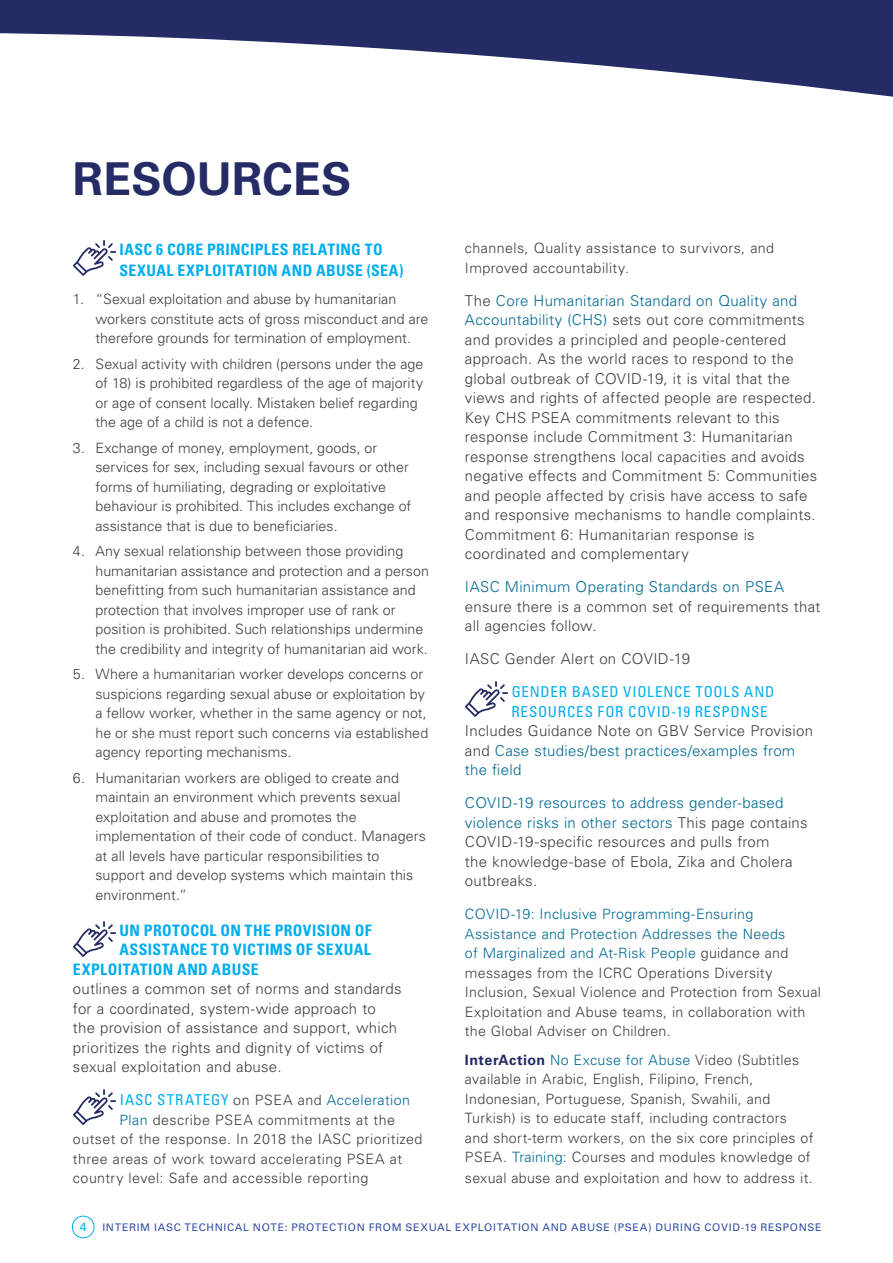
<style>
.page{position:relative;width:893px;height:1263px;background:#fff}
.page>*{position:absolute;margin:0;border:0;box-sizing:border-box;transform-origin:0 0}
.Headline_1{font:700 45.3px "Univers LT Std";letter-spacing:.005em;color:#252c65}
.Subhead_3{font:700 condensed 15.75px/21px "Univers LT Std";letter-spacing:.025em;color:#00aeef}
.Text{font:300 15px/19.5px "Univers LT Std";letter-spacing:.015em;color:#3e3e3f}
.Text-2{font:condensed 15px "Univers LT Std";letter-spacing:.055em;color:#00aeef}
.Text-3{font:300 15px "Univers LT Std";letter-spacing:.015em;color:#006991}
.Text-4{font:300 14.25px/19.5px "Univers LT Std";letter-spacing:.005em;color:#3e3e3f}
.Text-5{font:300 14.25px/19.5px "Univers LT Std";letter-spacing:.03em;color:#3e3e3f}
.t1{font:12px "Univers LT Std";color:#00aeef}
.t2{font:10.5px "Univers LT Std";letter-spacing:.065em;color:#324ea1}
.s1{font-weight:300;font-stretch:normal;font-size:14.25px;color:#3e3e3f}
.s2{font-weight:300;font-stretch:normal;font-size:14.25px;color:#006991}
.s3{color:#006991}
.s4{color:#3e3e3f}
.s5{font-weight:700;color:#252c65}
</style>
<div class="page">
<svg style="left:73px;top:240px;width:43px;height:36px"></svg>
<svg style="left:73px;top:921px;width:43px;height:36px"></svg>
<svg style="left:73px;top:1089px;width:43px;height:36px"></svg>
<svg style="left:465px;top:681px;width:43px;height:36px"></svg>
<svg style="left:0;top:0;width:893px;height:97px;fill:#252c65"></svg>
<div style="left:72px;top:1216px;width:22px;height:22px;border:1px solid #00aeef;border-radius:50%"></div>
<p class="Headline_1" style="left:73px;top:152px;width:280px">RESOURCES</p>
<p class="Subhead_3" style="left:119px;top:239px;width:285px">IASC 6 CORE PRINCIPLES RELATING TO<br>SEXUAL EXPLOITATION AND ABUSE (SEA)</p>
<p class="Text-4" style="left:95px;top:289px;width:334px;text-indent:-22px">1. “Sexual exploitation and abuse by humanitarian workers constitute acts of gross misconduct and are therefore grounds for termination of employment.</p>
<p class="Text-4" style="left:95px;top:354px;width:330px;text-indent:-22px">2. Sexual activity with children (persons under the age of 18) is prohibited regardless of the age of majority or age of consent locally. Mistaken belief regarding the age of a child is not a defence.</p>
<p class="Text-4" style="left:95px;top:438px;width:317px;text-indent:-22px">3. Exchange of money, employment, goods, or services for sex, including sexual favours or other forms of humiliating, degrading or exploitative behaviour is prohibited. This includes exchange of assistance that is due to beneficiaries.</p>
<p class="Text-4" style="left:95px;top:541px;width:335px;text-indent:-22px">4. Any sexual relationship between those providing humanitarian assistance and protection and a person benefitting from such humanitarian assistance and protection that involves improper use of rank or position is prohibited. Such relationships undermine the credibility and integrity of humanitarian aid work.</p>
<p class="Text-4" style="left:95px;top:664px;width:334px;text-indent:-22px">5. Where a humanitarian worker develops concerns or suspicions regarding sexual abuse or exploitation by a fellow worker, whether in the same agency or not, he or she must report such concerns via established agency reporting mechanisms.</p>
<p class="Text-4" style="left:95px;top:768px;width:332px;text-indent:-22px">6. Humanitarian workers are obliged to create and maintain an environment which prevents sexual exploitation and abuse and promotes the implementation of their code of conduct. Managers at all levels have particular responsibilities to support and develop systems which maintain this environment.”</p>
<p class="Subhead_3" style="left:120px;top:920px;width:254px">UN PROTOCOL ON THE PROVISION OF</p>
<p class="Subhead_3" style="left:119px;top:939px;width:253px">ASSISTANCE TO VICTIMS OF SEXUAL</p>
<p class="Subhead_3" style="left:73px;top:959px;width:187px">EXPLOITATION AND ABUSE</p>
<p class="Text" style="left:73px;top:979px;width:330px">outlines a common set of norms and standards for a coordinated, system-wide approach to the provision of assistance and support, which prioritizes the rights and dignity of victims of sexual exploitation and abuse.</p>
<p class="Text-2" style="left:120px;top:1090px;width:292px">IASC STRATEGY <span class="s1">on PSEA and</span> <span class="s2">Acceleration</span></p>
<p class="Text-5" style="left:73px;top:1110px;width:351px;text-indent:46px"><span class="s3">Plan</span> describe PSEA commitments at the outset of the response. In 2018 the IASC prioritized three areas of work toward accelerating PSEA at country level: Safe and accessible reporting</p>
<p class="Text-5" style="left:465px;top:238px;width:311px">channels, Quality assistance to survivors, and<br>Improved accountability.</p>
<p class="Text" style="left:465px;top:291px;width:354px">The <span class="s3">Core Humanitarian Standard on Quality and Accountability (CHS)</span> sets out core commitments and provides a principled and people-centered approach. As the world races to respond to the global outbreak of COVID-19, it is vital that the views and rights of affected people are respected.<br>Key CHS PSEA commitments relevant to this response include Commitment 3: Humanitarian response strengthens local capacities and avoids negative effects and Commitment 5: Communities and people affected by crisis have access to safe and responsive mechanisms to handle complaints.<br>Commitment 6: Humanitarian response is coordinated and complementary</p>
<p class="Text" style="left:465px;top:577px;width:357px"><span class="s3">IASC Minimum Operating Standards on PSEA </span>ensure there is a common set of requirements that all agencies follow.</p>
<p class="Text" style="left:465px;top:649px;width:227px">IASC Gender Alert on COVID-19</p>
<p class="Text-2" style="left:512px;top:682px;width:264px">GENDER BASED VIOLENCE TOOLS AND</p>
<p class="Text-2" style="left:511px;top:702px;width:258px">RESOURCES FOR COVID-19 RESPONSE</p>
<p class="Text" style="left:465px;top:721px;width:350px">Includes Guidance Note on GBV Service Provision</p>
<p class="Text-3" style="left:465px;top:741px;width:332px"><span class="s4">and</span> Case studies/best practices/examples from</p>
<p class="Text-3" style="left:465px;top:761px;width:58px">the field</p>
<p class="Text" style="left:465px;top:793px;width:344px"><span class="s3">COVID-19 resources to address gender-based violence risks in other sectors</span> This page contains COVID-19-specific resources and pulls from<br>the knowledge-base of Ebola, Zika and Cholera outbreaks.</p>
<p class="Text-4" style="left:465px;top:904px;width:357px"><span class="s3">COVID-19: Inclusive Programming-Ensuring Assistance and Protection Addresses the Needs<br>of Marginalized and At-Risk People</span> guidance and messages from the ICRC Operations Diversity Inclusion, Sexual Violence and Protection from Sexual Exploitation and Abuse teams, in collaboration with the Global Adviser on Children.</p>
<p class="Text-4" style="left:465px;top:1050px;width:350px"><span class="s5">InterAction</span> <span class="s3">No Excuse for Abuse</span> Video (Subtitles available in Arabic, English, Filipino, French, Indonesian, Portuguese, Spanish, Swahili, and Turkish) is to educate staff, including contractors and short-term workers, on the six core principles of PSEA. <span class="s3">Training</span>: Courses and modules knowledge of</p>
<p class="Text-4" style="left:465px;top:1168px;width:349px">sexual abuse and exploitation and how to address it.</p>
<p class="t1" style="left:80px;top:1220px;width:8px">4</p>
<p class="t2" style="left:102px;top:1221px;width:721px">INTERIM IASC TECHNICAL NOTE: PROTECTION FROM SEXUAL EXPLOITATION AND ABUSE (PSEA) DURING COVID-19 RESPONSE</p>
</div>
